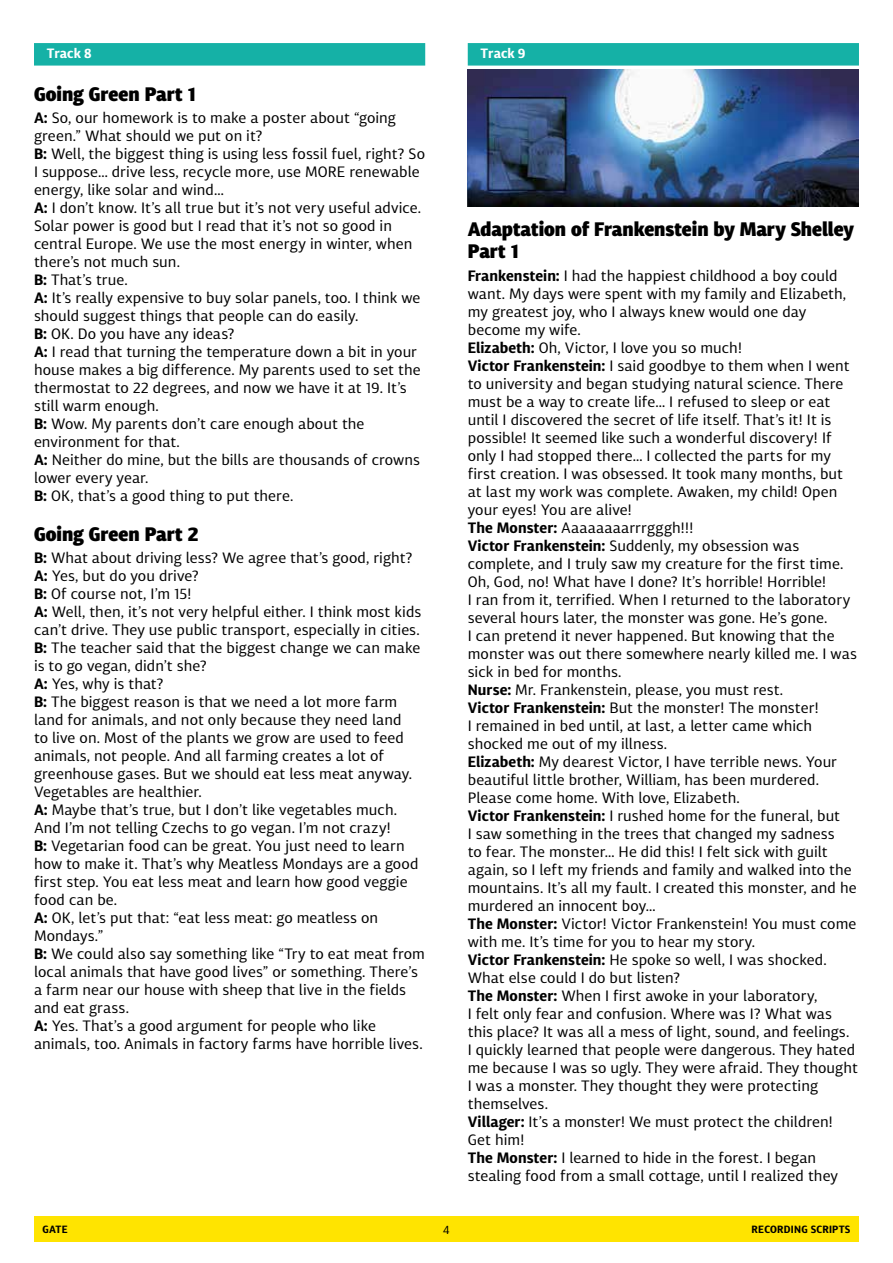
<style>
.page{position:relative;width:893px;height:1263px;background:#fff}
.page>*{position:absolute;margin:0;border:0;box-sizing:border-box;transform-origin:0 0}
.t1{font:900 19.5px/22.5px "Diaria Sans Pro";letter-spacing:-.005em;color:#000}
.t2{font:15px/18px "Diaria Sans Pro";color:#000}
.t3{font:700 13.5px "Diaria Sans Pro";color:#fff}
.t4{font:12px "Diaria Sans Pro";color:#000}
.t5{font:700 10.5px "Diaria Sans Pro";letter-spacing:.02em;color:#000}
.s1{font-weight:700}
</style>
<div class="page">
<div style="left:34px;top:1217px;width:825px;height:25px;background:#ffe400"></div>
<div style="left:34px;top:43px;width:391px;height:23px;background:#15b1a6"></div>
<div style="left:468px;top:43px;width:391px;height:23px;background:#15b1a6"></div>
<img style="left:468px;top:70px;width:391px;height:137px">
<p class="t3" style="left:47px;top:45px;width:46px">Track 8</p>
<h1 class="t1" style="left:34px;top:82px;width:164px">Going Green Part 1</h1>
<p class="t2" style="left:34px;top:109px;width:393px"><span class="s1">A:</span> So, our homework is to make a poster about “going green.” What should we put on it?<br><span class="s1">B:</span> Well, the biggest thing is using less fossil fuel, right? So I suppose… drive less, recycle more, use MORE renewable energy, like solar and wind…<br><span class="s1">A:</span> I don’t know. It’s all true but it’s not very useful advice.<br>Solar power is good but I read that it’s not so good in central Europe. We use the most energy in winter, when there’s not much sun.<br><span class="s1">B:</span> That’s true.<br><span class="s1">A:</span> It’s really expensive to buy solar panels, too. I think we should suggest things that people can do easily.<br><span class="s1">B:</span> OK. Do you have any ideas?<br><span class="s1">A:</span> I read that turning the temperature down a bit in your house makes a big difference. My parents used to set the thermostat to 22 degrees, and now we have it at 19. I t’s still warm enough.<br><span class="s1">B:</span> Wow. My parents don’t care enough about the environment for that.<br><span class="s1">A:</span> Neither do mine, but the bills are thousands of crowns lower every year.<br><span class="s1">B:</span> OK, that’s a good thing to put there.</p>
<h1 class="t1" style="left:34px;top:522px;width:166px">Going Green Part 2</h1>
<p class="t2" style="left:34px;top:548px;width:392px"><span class="s1">B:</span> What about driving less? We agree that’s good, right?<br><span class="s1">A:</span> Yes, but do you drive?<br><span class="s1">B:</span> Of course not, I ’m 15!<br><span class="s1">A:</span> Well, then, it’s not very helpful either. I think most kids can’t drive. They use public transport, especially in cities.<br><span class="s1">B:</span> The teacher said that the biggest change we can make is to go vegan, didn’t she?<br><span class="s1">A:</span> Yes, why is that?<br><span class="s1">B:</span> The biggest reason is that we need a lot more farm land for animals, and not only because they need land<br>to live on. Most of the plants we grow are used to feed animals, not people. And all farming creates a lot of greenhouse gases. But we should eat less meat anyway.<br>Vegetables are healthier.<br><span class="s1">A:</span> Maybe that’s true, but I don’t like vegetables much.<br>And I ’m not telling Czechs to go vegan. I ’m not crazy!<br><span class="s1">B:</span> Vegetarian food can be great. You just need to learn how to make it. That’s why Meatless Mondays are a good first step. You eat less meat and learn how good veggie food can be.<br><span class="s1">A:</span> OK, let’s put that: “eat less meat: go meatless on Mondays.”<br><span class="s1">B:</span> We could also say something like “Try to eat meat from local animals that have good lives” or something. There’s a farm near our house with sheep that live in the fields and eat grass.<br><span class="s1">A:</span> Yes. That’s a good argument for people who like animals, too. Animals in factory farms have horrible lives.</p>
<p class="t3" style="left:480px;top:45px;width:46px">Track 9</p>
<h1 class="t1" style="left:468px;top:217px;width:388px">Adaptation of Frankenstein by Mary Shelley<br>Part 1</h1>
<p class="t2" style="left:468px;top:266px;width:392px"><span class="s1">Frankenstein:</span> I had the happiest childhood a boy could want. My days were spent with my family and Elizabeth, my greatest joy, who I always knew would one day become my wife.<br><span class="s1">Elizabeth:</span> Oh, Victor, I love you so much!<br><span class="s1">Victor Frankenstein:</span> I said goodbye to them when I went to university and began studying natural science. There must be a way to create life… I refused to sleep or eat until I discovered the secret of life itself. That’s it! It is possible! It seemed like such a wonderful discovery! If only I had stopped there… I collected the parts for my first creation. I was obsessed. It took many months, but at last my work was complete. Awaken, my child! Open your eyes! You are alive!<br><span class="s1">The Monster:</span> Aaaaaaaarrrgggh!!!<br><span class="s1">Victor Frankenstein:</span> Suddenly, my obsession was complete, and I truly saw my creature for the first time.<br>Oh, God, no! What have I done? It’s horrible! Horrible!<br>I ran from it, terrified. When I returned to the laboratory several hours later, the monster was gone. He’s gone.<br>I can pretend it never happened. But knowing that the monster was out there somewhere nearly killed me. I was sick in bed for months.<br><span class="s1">Nurse:</span> Mr. Frankenstein, please, you must rest.<br><span class="s1">Victor Frankenstein:</span> But the monster! The monster!<br>I remained in bed until, at last, a letter came which shocked me out of my illness.<br><span class="s1">Elizabeth:</span> My dearest Victor, I have terrible news. Your beautiful little brother, William, has been murdered.<br>Please come home. With love, Elizabeth.<br><span class="s1">Victor Frankenstein:</span> I rushed home for the funeral, but<br>I saw something in the trees that changed my sadness<br>to fear. The monster… He did this! I felt sick with guilt again, so I left my friends and family and walked into the mountains. It’s all my fault. I created this monster, and he murdered an innocent boy…<br><span class="s1">The Monster:</span> Victor! Victor Frankenstein! You must come with me. It’s time for you to hear my story.<br><span class="s1">Victor Frankenstein:</span> He spoke so well, I was shocked.<br>What else could I do but listen?<br><span class="s1">The Monster:</span> When I first awoke in your laboratory,<br>I felt only fear and confusion. Where was I? What was this place? It was all a mess of light, sound, and feelings.<br>I quickly learned that people were dangerous. They hated me because I was so ugly. They were afraid. They thought I was a monster. They thought they were protecting themselves.<br><span class="s1">Villager:</span> It’s a monster! We must protect the children!<br>Get him!<br><span class="s1">The Monster:</span> I learned to hide in the forest. I began stealing food from a small cottage, until I realized they</p>
<p class="t5" style="left:43px;top:1223px;width:27px">gate</p>
<p class="t4" style="left:443px;top:1222px;width:9px">4</p>
<p class="t5" style="left:752px;top:1223px;width:100px">recording scripts</p>
</div>
